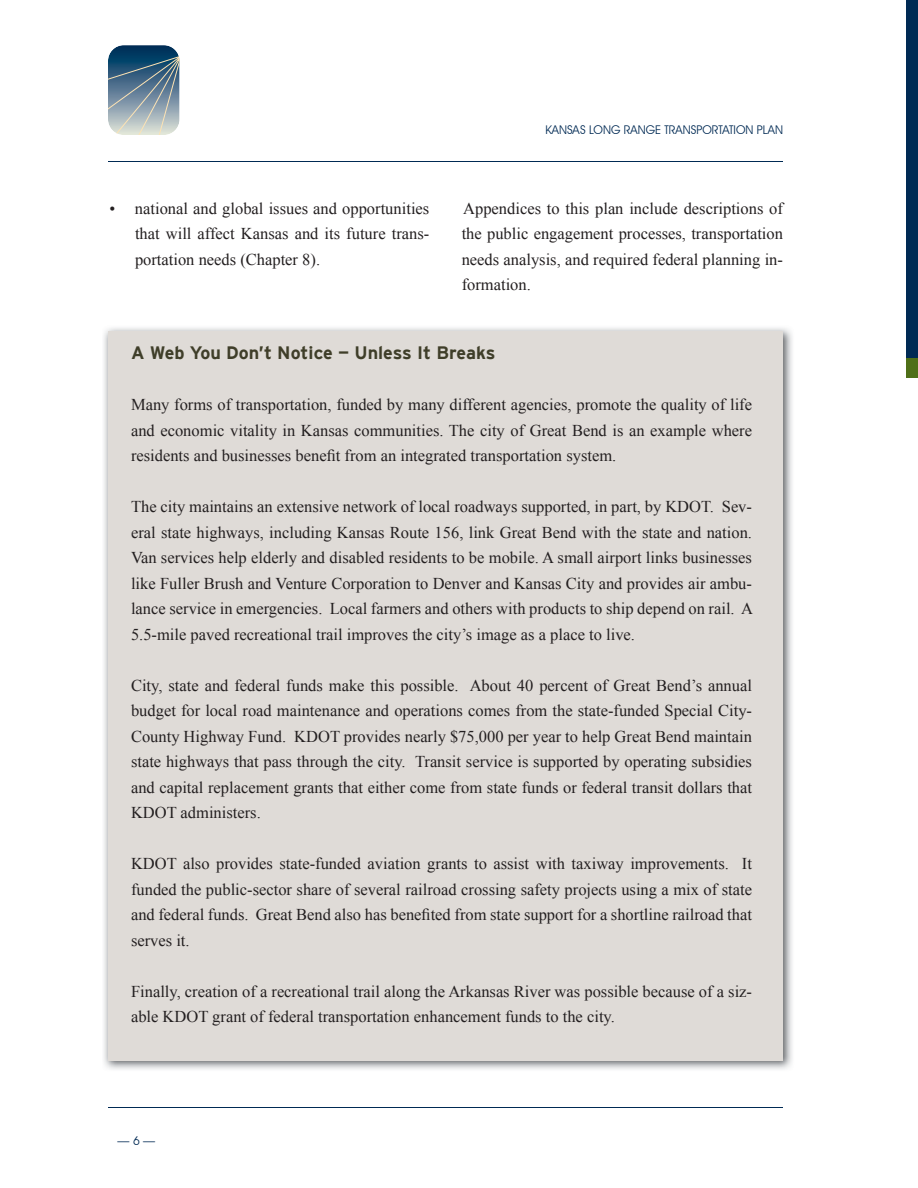
<style>
.page{position:relative;width:918px;height:1188px;background:#fff}
.page>*{position:absolute;margin:0;border:0;box-sizing:border-box;transform-origin:0 0}
.t1{font:700 18px "Interstate";color:#3f3e29}
.t2{font:16.5px/25.5px "Times New Roman";color:#231f20;text-align:justify}
.t3{font:12px "Avant Garde IT Cby BT";color:#002a54}
</style>
<div class="page">
<div style="left:108px;top:45px;width:72px;height:90px;background:#003058;border-radius:16px"></div>
<svg style="left:108px;top:50px;width:72px;height:85px;background:#748e9e"></svg>
<hr style="left:108px;top:162px;width:675px;height:1px;background:#002a54">
<hr style="left:108px;top:1107px;width:675px;height:1px;background:#002a54">
<div style="left:906px;top:0;width:12px;height:378px;background:#002a54"></div>
<div style="left:906px;top:358px;width:12px;height:20px;background:#4f6f18"></div>
<img style="left:104px;top:328px;width:688px;height:742px">
<div style="left:108px;top:331px;width:675px;height:729px;background:#dfdbd7"></div>
<p class="t3" style="left:545px;top:122px;width:239px">KANSAS LONG RANGE TRANSPORTATION PLAN</p>
<p class="t2" style="left:135px;top:196px;width:296px;text-indent:-26px">• national and global issues and opportunities that will affect Kansas and its future trans&shy;portation needs (Chapter 8).</p>
<p class="t2" style="left:462px;top:196px;width:323px">Appendices to this plan include descriptions of the public engagement processes, transportation needs analysis, and required federal planning in&shy;formation.</p>
<p class="t1" style="left:131px;top:343px;width:366px">A Web You Don’t Notice — Unless It Breaks</p>
<p class="t2" style="left:131px;top:392px;width:623px">Many forms of transportation, funded by many different agencies, promote the quality of life and economic vitality in Kansas communities. The city of Great Bend is an example where residents and businesses benefit from an integrated transportation system.</p>
<p class="t2" style="left:131px;top:494px;width:623px">The city maintains an extensive network of local roadways supported, in part, by KDOT. Sev&shy;eral state highways, including Kansas Route 156, link Great Bend with the state and nation.<br>Van services help elderly and disabled residents to be mobile. A small airport links businesses like Fuller Brush and Venture Corporation to Denver and Kansas City and provides air ambu&shy;lance service in emergencies. Local farmers and others with products to ship depend on rail. A 5.5-mile paved recreational trail improves the city’s image as a place to live.</p>
<p class="t2" style="left:131px;top:672px;width:623px">City, state and federal funds make this possible. About 40 percent of Great Bend’s annual budget for local road maintenance and operations comes from the state-funded Special City-County Highway Fund. KDOT provides nearly $75,000 per year to help Great Bend maintain state highways that pass through the city. Transit service is supported by operating subsidies and capital replacement grants that either come from state funds or federal transit dollars that KDOT administers.</p>
<p class="t2" style="left:131px;top:851px;width:623px">KDOT also provides state-funded aviation grants to assist with taxiway improvements. It funded the public-sector share of several railroad crossing safety projects using a mix of state and federal funds. Great Bend also has benefited from state support for a shortline railroad that serves it.</p>
<p class="t2" style="left:131px;top:978px;width:623px">Finally, creation of a recreational trail along the Arkansas River was possible because of a siz&shy;able KDOT grant of federal transportation enhancement funds to the city.</p>
<p class="t3" style="left:118px;top:1134px;width:39px">— 6 —</p>
</div>
